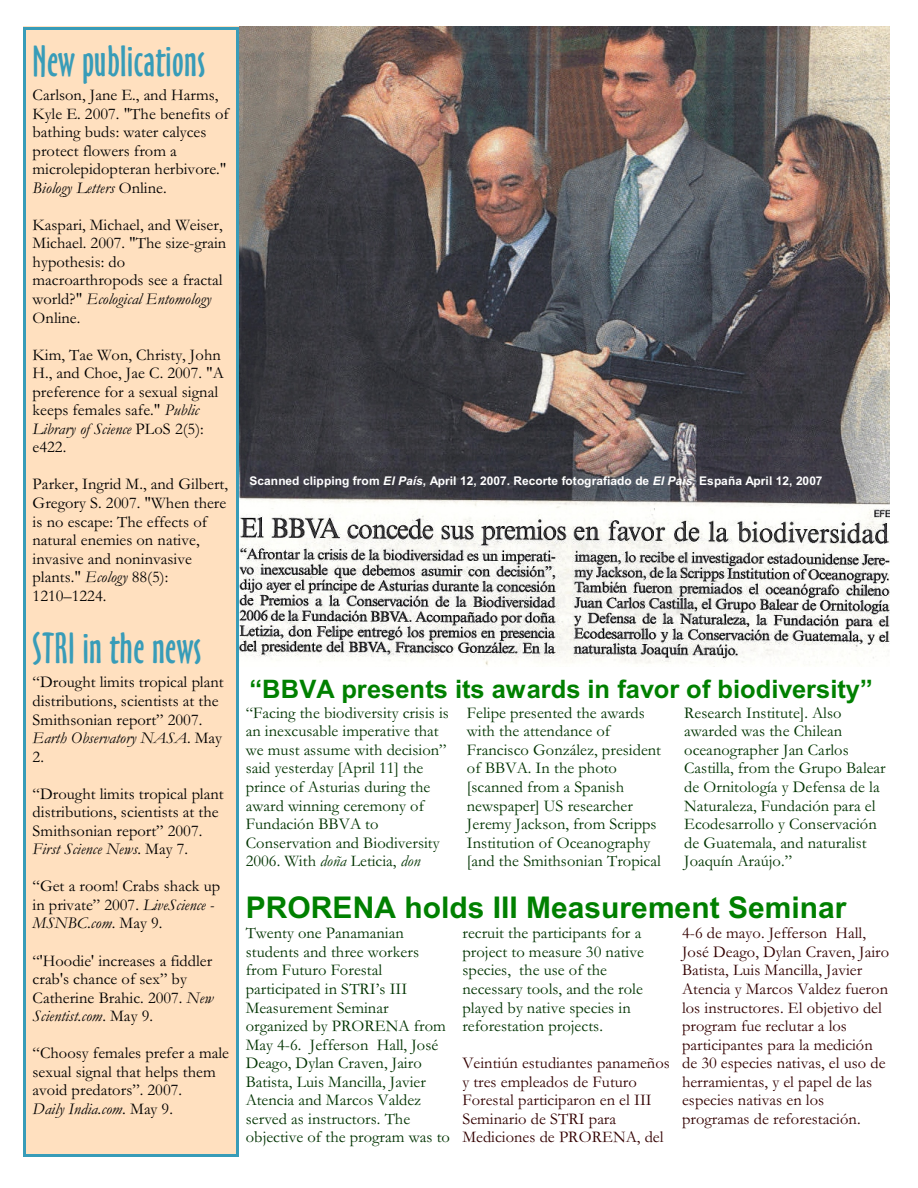
<style>
.page{position:relative;width:918px;height:1188px;background:#fff}
.page>*{position:absolute;margin:0;border:0;box-sizing:border-box;transform-origin:0 0}
.t1{font:40.5px "Oz Handicraft BT";letter-spacing:.01em;color:#389cb8}
.t2{font:700 30px "Arial";letter-spacing:.005em;color:#008000}
.t3{font:700 25.5px "Arial";color:#008000}
.t4{font:16.5px/18.6px "Garamond";letter-spacing:.005em;color:#030}
.t5{font:16.5px/18.6px "Garamond";color:#000}
.t6{font:16.5px/18.6px "Garamond";letter-spacing:.005em;color:#300}
.t7{font:700 12px "Arial";letter-spacing:.01em;color:#fff}
.s1{font-style:italic}
</style>
<div class="page">
<img style="left:239px;top:27px;width:650px;height:640px">
<div style="left:23px;top:27px;width:216px;height:1130px;background:#ffe0bf"></div>
<hr style="left:23px;top:27px;width:3px;height:1130px;background:#389cb8">
<hr style="left:236px;top:27px;width:3px;height:1130px;background:#389cb8">
<hr style="left:23px;top:27px;width:216px;height:3px;background:#389cb8">
<hr style="left:23px;top:1154px;width:216px;height:3px;background:#389cb8">
<h1 class="t1" style="left:33px;top:45px;width:174px">New publications</h1>
<p class="t5" style="left:33px;top:88px;width:198px">Carlson, Jane E., and Harms,<br>Kyle E. 2007. "The benefits of bathing buds: water calyces protect flowers from a microlepidopteran herbivore."<br><span class="s1">Biology Letters</span> Online.</p>
<p class="t5" style="left:33px;top:217px;width:195px">Kaspari, Michael, and Weiser,<br>Michael. 2007. "The size-grain hypothesis: do macroarthropods see a fractal world?" <span class="s1">Ecological Entomology<br></span>Online.</p>
<p class="t5" style="left:33px;top:347px;width:193px">Kim, Tae Won, Christy, John<br>H., and Choe, Jae C. 2007. "A preference for a sexual signal keeps females safe." <span class="s1">Public<br>Library of Science</span> PLoS 2(5): e422.</p>
<p class="t5" style="left:33px;top:477px;width:197px">Parker, Ingrid M., and Gilbert,<br>Gregory S. 2007. "When there is no escape: The effects of natural enemies on native, invasive and noninvasive plants." <span class="s1">Ecology</span> 88(5):<br>1210–1224.</p>
<h1 class="t1" style="left:33px;top:632px;width:170px">STRI in the news</h1>
<p class="t5" style="left:33px;top:675px;width:193px">“Drought limits tropical plant distributions, scientists at the<br>Smithsonian report” 2007.<br><span class="s1">Earth Observatory NASA</span>. May<br>2.</p>
<p class="t5" style="left:33px;top:786px;width:193px">“Drought limits tropical plant distributions, scientists at the<br>Smithsonian report” 2007.<br><span class="s1">First Science News</span>. May 7.</p>
<p class="t5" style="left:33px;top:879px;width:189px">“Get a room! Crabs shack up in private” 2007. <span class="s1">LiveScience -<br>MSNBC.com</span>. May 9.</p>
<p class="t5" style="left:33px;top:953px;width:182px">“'Hoodie' increases a fiddler crab's chance of sex” by<br>Catherine Brahic. 2007. <span class="s1">New<br>Scientist.com</span>. May 9.</p>
<p class="t5" style="left:33px;top:1046px;width:198px">“Choosy females prefer a male sexual signal that helps them avoid predators”. 2007.<br><span class="s1">Daily India.com.</span> May 9.</p>
<p class="t7" style="left:249px;top:476px;width:575px">Scanned clipping from <span class="s1">El País</span>, April 12, 2007. Recorte fotografiado de <span class="s1">El País</span>, España April 12, 2007</p>
<h3 class="t3" style="left:249px;top:679px;width:625px">“BBVA presents its awards in favor of biodiversity”</h3>
<p class="t4" style="left:246px;top:705px;width:205px">“Facing the biodiversity crisis is an inexcusable imperative that we must assume with decision” said yesterday [April 11] the prince of Asturias during the award winning ceremony of<br>Fundación BBVA to<br>Conservation and Biodiversity<br>2006. With <span class="s1">doña</span> Leticia, <span class="s1">don</span></p>
<p class="t4" style="left:467px;top:705px;width:196px">Felipe presented the awards with the attendance of<br>Francisco González, president of BBVA. In the photo [scanned from a Spanish newspaper] US researcher<br>Jeremy Jackson, from Scripps<br>Institution of Oceanography [and the Smithsonian Tropical</p>
<p class="t4" style="left:684px;top:705px;width:203px">Research Institute]. Also awarded was the Chilean oceanographer Jan Carlos<br>Castilla, from the Grupo Balear de Ornitología y Defensa de la<br>Naturaleza, Fundación para el<br>Ecodesarrollo y Conservación de Guatemala, and naturalist<br>Joaquín Araújo.”</p>
<h2 class="t2" style="left:246px;top:896px;width:602px">PRORENA holds III Measurement Seminar</h2>
<p class="t4" style="left:246px;top:926px;width:206px">Twenty one Panamanian students and three workers from Futuro Forestal participated in STRI’s III<br>Measurement Seminar organized by PRORENA from<br>May 4-6. Jefferson Hall, José<br>Deago, Dylan Craven, Jairo<br>Batista, Luis Mancilla, Javier<br>Atencia and Marcos Valdez served as instructors. The objective of the program was to</p>
<p class="t4" style="left:462px;top:926px;width:183px">recruit the participants for a project to measure 30 native species, the use of the necessary tools, and the role played by native species in reforestation projects.</p>
<p class="t6" style="left:682px;top:926px;width:209px">4-6 de mayo. Jefferson Hall,<br>José Deago, Dylan Craven, Jairo<br>Batista, Luis Mancilla, Javier<br>Atencia y Marcos Valdez fueron los instructores. El objetivo del program fue reclutar a los participantes para la medición de 30 especies nativas, el uso de herramientas, y el papel de las especies nativas en los programas de reforestación.</p>
<p class="t6" style="left:462px;top:1056px;width:209px">Veintiún estudiantes panameños y tres empleados de Futuro<br>Forestal participaron en el III<br>Seminario de STRI para<br>Mediciones de PRORENA, del</p>
</div>
